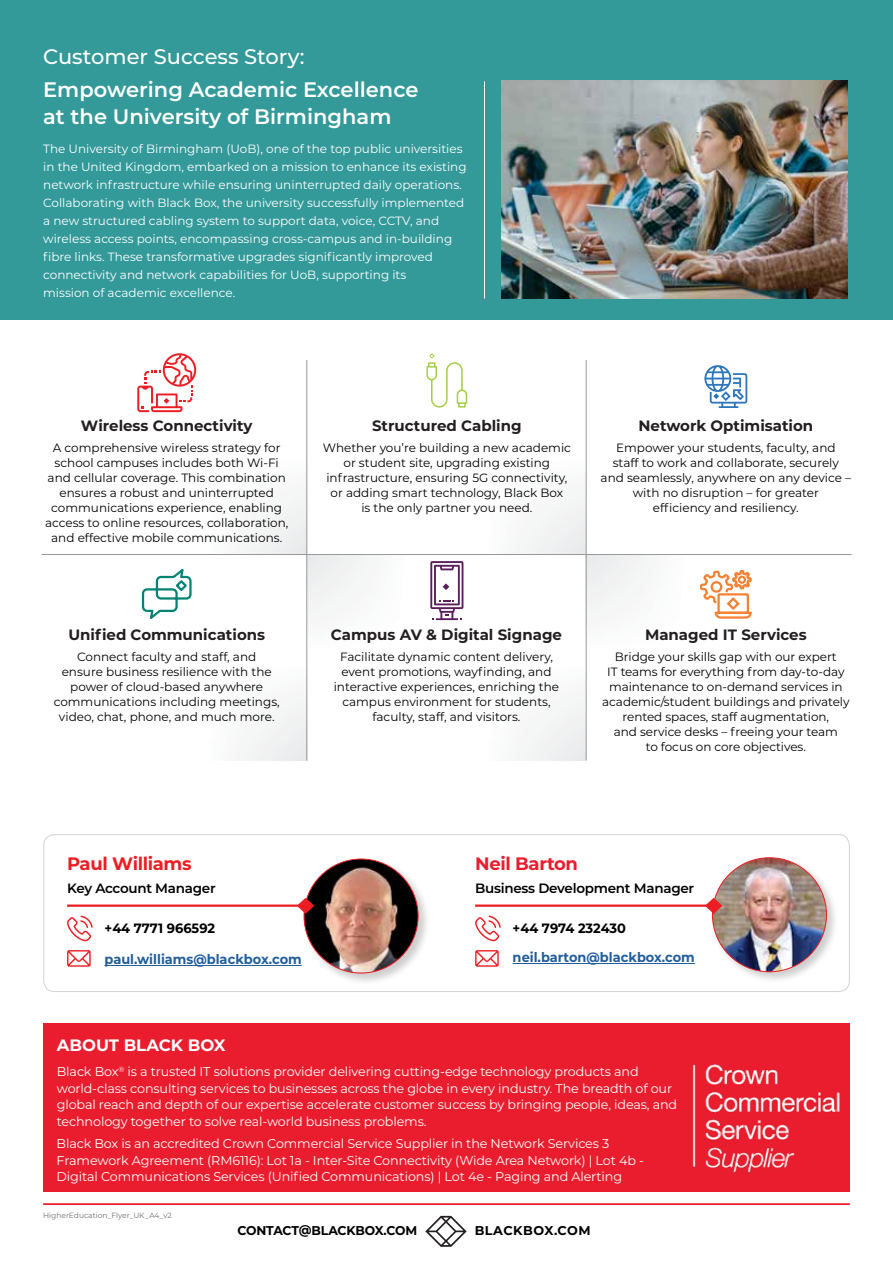
<style>
.page{position:relative;width:893px;height:1263px;background:#fff}
.page>*{position:absolute;margin:0;border:0;box-sizing:border-box;transform-origin:0 0}
.t1{font:600 21px/27px "Montserrat";color:#fff}
.t2{font:500 21px "Montserrat";color:#fff}
.t3{font:700 18px "Montserrat";letter-spacing:-.02em;color:#ed1d24}
.t4{font:700 18px "Montserrat";letter-spacing:-.02em;color:#e91d2d}
.t5{font:700 16.5px "Montserrat";color:#fff}
.t6{font:700 15px "Montserrat";color:#231f20}
.t7{font:700 13.5px "Montserrat";color:#215e9e;scale:.96 1}
.t8{font:600 13.5px "Montserrat";letter-spacing:-.02em;color:#000}
.t9{font:700 13.5px "Montserrat";color:#000;scale:.96 1}
.t10{font:12.75px/16.5px "Montserrat";letter-spacing:-.01em;color:#fff}
.t11{font:700 12.75px "Montserrat";letter-spacing:-.01em;color:#000}
.t12{font:700 12.75px "Montserrat";letter-spacing:.04em;color:#000101}
.t13{font:12px/15px "Montserrat";color:#000;text-align:center}
.t14{font:12px/18px "Montserrat";color:#fff}
.t15{font:7.5px "Montserrat";color:#6d6e71}
</style>
<div class="page">
<svg style="left:425px;top:1216px;width:42px;height:31px"></svg>
<hr style="left:43px;top:1203px;width:807px;height:2px;background:#e91d2d">
<div style="left:0;top:0;width:893px;height:319px;background:#399"></div>
<img style="left:502px;top:81px;width:346px;height:217px">
<hr style="left:484px;top:81px;width:1px;height:217px;background:#fff">
<div style="left:43px;top:834px;width:807px;height:158px;border:1px solid #d1d3d4;border-radius:11px"></div>
<div style="left:710px;top:855px;width:129px;height:129px;background:#000;opacity:.2"></div>
<img style="left:712px;top:858px;width:114px;height:114px;border-radius:57px">
<hr style="left:475px;top:904px;width:241px;height:3px;background:#ed1d24">
<svg style="left:705px;top:898px;width:17px;height:16px"></svg>
<hr style="left:513px;top:963px;width:182px;height:1px;background:#215e9e">
<svg style="left:475px;top:950px;width:24px;height:17px"></svg>
<svg style="left:475px;top:916px;width:26px;height:25px"></svg>
<div style="left:302px;top:857px;width:129px;height:129px;background:#000;opacity:.2"></div>
<img style="left:304px;top:859px;width:114px;height:114px;border-radius:57px">
<hr style="left:67px;top:904px;width:241px;height:3px;background:#ed1d24">
<svg style="left:297px;top:898px;width:17px;height:16px"></svg>
<hr style="left:105px;top:965px;width:197px;height:1px;background:#215e9e">
<svg style="left:67px;top:950px;width:24px;height:17px"></svg>
<svg style="left:67px;top:916px;width:26px;height:25px"></svg>
<svg style="left:137px;top:353px;width:59px;height:59px"></svg>
<img style="left:307px;top:555px;width:72px;height:126px">
<img style="left:521px;top:428px;width:65px;height:126px">
<img style="left:521px;top:634px;width:65px;height:126px">
<hr style="left:41px;top:554px;width:810px;height:1px;background:#999">
<hr style="left:306px;top:360px;width:1px;height:400px;background:#999">
<hr style="left:586px;top:360px;width:1px;height:400px;background:#999">
<svg style="left:704px;top:365px;width:43px;height:43px"></svg>
<svg style="left:141px;top:568px;width:51px;height:51px"></svg>
<svg style="left:699px;top:570px;width:53px;height:49px"></svg>
<svg style="left:426px;top:353px;width:41px;height:55px"></svg>
<svg style="left:430px;top:561px;width:33px;height:59px"></svg>
<div style="left:43px;top:1023px;width:807px;height:168px;background:#e91d2d"></div>
<img style="left:692px;top:1064px;width:148px;height:109px">
<h1 class="t2" style="left:43px;top:41px;width:263px">Customer Success Story:</h1>
<h1 class="t1" style="left:43px;top:75px;width:377px">Empowering Academic Excellence at the University of Birmingham</h1>
<p class="t14" style="left:43px;top:139px;width:425px">The University of Birmingham (UoB), one of the top public universities in the United Kingdom, embarked on a mission to enhance its existing network infrastructure while ensuring uninterrupted daily operations.<br>Collaborating with Black Box, the university successfully implemented a new structured cabling system to support data, voice, CCTV, and wireless access points, encompassing cross-campus and in-building fibre links. These transformative upgrades significantly improved connectivity and network capabilities for UoB, supporting its<br>mission of academic excellence.</p>
<p class="t6" style="left:81px;top:415px;width:173px">Wireless Connectivity</p>
<p class="t13" style="left:45px;top:439px;width:245px">A comprehensive wireless strategy for school campuses includes both Wi-Fi and cellular coverage. This combination ensures a robust and uninterrupted communications experience, enabling access to online resources, collaboration, and effective mobile communications.</p>
<p class="t6" style="left:68px;top:624px;width:198px">Unified Communications</p>
<p class="t13" style="left:54px;top:648px;width:228px">Connect faculty and staff, and<br>ensure business resilience with the power of cloud-based anywhere communications including meetings, video, chat, phone, and much more.</p>
<p class="t6" style="left:372px;top:415px;width:151px">Structured Cabling</p>
<p class="t13" style="left:323px;top:439px;width:250px">Whether you’re building a new academic or student site, upgrading existing infrastructure, ensuring 5G connectivity, or adding smart technology, Black Box<br>is the only partner you need.</p>
<p class="t6" style="left:638px;top:415px;width:176px">Network Optimisation</p>
<p class="t13" style="left:601px;top:439px;width:252px">Empower your students, faculty, and<br>staff to work and collaborate, securely and seamlessly, anywhere on any device – with no disruption – for greater<br>efficiency and resiliency.</p>
<p class="t6" style="left:331px;top:624px;width:233px">Campus AV &amp; Digital Signage</p>
<p class="t13" style="left:334px;top:648px;width:227px">Facilitate dynamic content delivery, event promotions, wayfinding, and interactive experiences, enriching the campus environment for students, faculty, staff, and visitors.</p>
<p class="t6" style="left:645px;top:624px;width:163px">Managed IT Services</p>
<p class="t13" style="left:602px;top:648px;width:249px">Bridge your skills gap with our expert<br>IT teams for everything from day-to-day maintenance to on-demand services in academic/student buildings and privately rented spaces, staff augmentation,<br>and service desks – freeing your team<br>to focus on core objectives.</p>
<h2 class="t3" style="left:67px;top:850px;width:126px">Paul Williams</h2>
<p class="t8" style="left:67px;top:879px;width:150px">Key Account Manager</p>
<p class="t9" style="left:105px;top:918px;width:117px">+44 7771 966592</p>
<p class="t7" style="left:105px;top:949px;width:207px">paul.williams@blackbox.com</p>
<h2 class="t4" style="left:475px;top:850px;width:104px">Neil Barton</h2>
<p class="t8" style="left:475px;top:879px;width:221px">Business Development Manager</p>
<p class="t9" style="left:513px;top:918px;width:120px">+44 7974 232430</p>
<p class="t7" style="left:513px;top:948px;width:191px">neil.barton@blackbox.com</p>
<h3 class="t5" style="left:57px;top:1033px;width:170px">ABOUT BLACK BOX</h3>
<p class="t10" style="left:57px;top:1063px;width:622px">Black Box<sup>®</sup> is a trusted IT solutions provider delivering cutting-edge technology products and world-class consulting services to businesses across the globe in every industry. The breadth of our global reach and depth of our expertise accelerate customer success by bringing people, ideas, and technology together to solve real-world business problems.</p>
<p class="t10" style="left:57px;top:1135px;width:589px">Black Box is an accredited Crown Commercial Service Supplier in the Network Services 3<br>Framework Agreement (RM6116): Lot 1a - Inter-Site Connectivity (Wide Area Network) | Lot 4b -<br>Digital Communications Services (Unified Communications) | Lot 4e - Paging and Alerting</p>
<p class="t15" style="left:43px;top:1210px;width:130px">HigherEducation_Flyer_UK_A4_v2</p>
<p class="t11" style="left:237px;top:1221px;width:181px">CONTACT@BLACKBOX.COM</p>
<p class="t12" style="left:475px;top:1221px;width:118px">BLACKBOX.COM</p>
</div>
